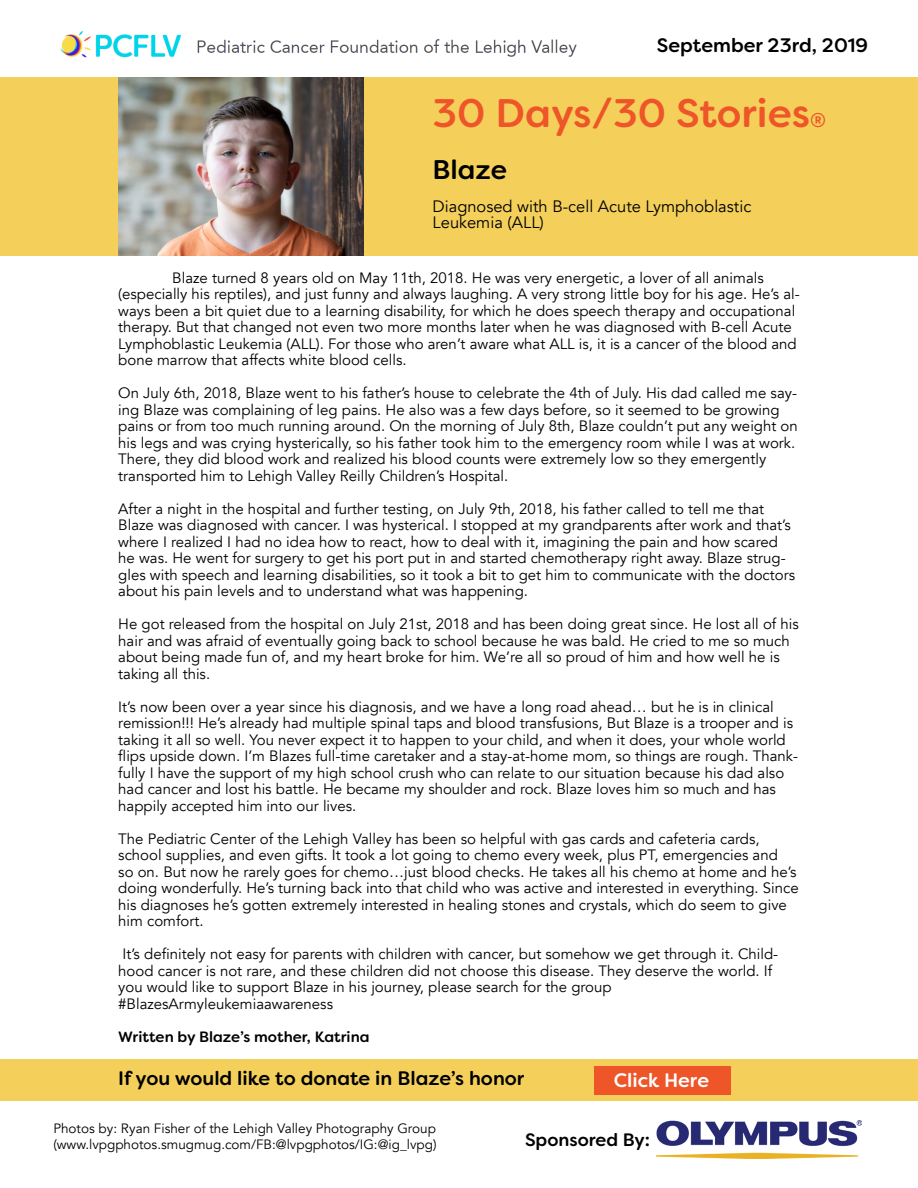
<style>
.page{position:relative;width:918px;height:1188px;background:#fff}
.page>*{position:absolute;margin:0;border:0;box-sizing:border-box;transform-origin:0 0}
.t1{font:500 39.9px "Filson Soft";color:#ee5528}
.t2{font:500 27px "Filson Soft";color:#000}
.t3{font:500 19.5px "Filson Soft";color:#000}
.t4{font:500 19.5px "Filson Soft";color:#fff}
.t5{font:500 18px "Filson Soft";color:#000}
.t6{font:16.5px/16.5px "Avenir";color:#000}
.t7{font:15px/16.5px "Avenir";color:#000}
.t8{font:500 15px "Filson Soft";color:#000}
.t9{font:13.5px/16.2px "Avenir";color:#000}
.s1{font-size:19.95px}
</style>
<div class="page">
<div style="left:0;top:77px;width:918px;height:179px;background:#f4d05b"></div>
<img style="left:60px;top:31px;width:517px;height:27px">
<img style="left:118px;top:77px;width:245px;height:179px">
<div style="left:0;top:1059px;width:918px;height:42px;background:#f4d05b"></div>
<img style="left:657px;top:1120px;width:205px;height:39px">
<div style="left:594px;top:1066px;width:136px;height:28px;background:#ee5528"></div>
<h3 class="t3" style="left:657px;top:32px;width:213px">September 23rd, 2019</h3>
<h1 class="t1" style="left:433px;top:87px;width:395px">30 Days/30 Stories<span class="s1">®</span></h1>
<h2 class="t2" style="left:433px;top:152px;width:76px">Blaze</h2>
<p class="t6" style="left:433px;top:198px;width:320px">Diagnosed with B-cell Acute Lymphoblastic<br>Leukemia (ALL)</p>
<p class="t7" style="left:118px;top:270px;width:683px;text-indent:54px">Blaze turned 8 years old on May 11th, 2018. He was very energetic, a lover of all animals (especially his reptiles), and just funny and always laughing. A very strong little boy for his age. He’s al&shy;ways been a bit quiet due to a learning disability, for which he does speech therapy and occupational therapy. But that changed not even two more months later when he was diagnosed with B-cell Acute Lymphoblastic Leukemia (ALL). For those who aren’t aware what ALL is, it is a cancer of the blood and bone marrow that affects white blood cells.</p>
<p class="t7" style="left:118px;top:385px;width:681px">On July 6th, 2018, Blaze went to his father’s house to celebrate the 4th of July. His dad called me say&shy;ing Blaze was complaining of leg pains. He also was a few days before, so it seemed to be growing pains or from too much running around. On the morning of July 8th, Blaze couldn’t put any weight on his legs and was crying hysterically, so his father took him to the emergency room while I was at work.<br>There, they did blood work and realized his blood counts were extremely low so they emergently transported him to Lehigh Valley Reilly Children’s Hospital.</p>
<p class="t7" style="left:118px;top:501px;width:678px">After a night in the hospital and further testing, on July 9th, 2018, his father called to tell me that Blaze was diagnosed with cancer. I was hysterical. I stopped at my grandparents after work and that’s where I realized I had no idea how to react, how to deal with it, imagining the pain and how scared he was. He went for surgery to get his port put in and started chemotherapy right away. Blaze strug&shy;gles with speech and learning disabilities, so it took a bit to get him to communicate with the doctors about his pain levels and to understand what was happening.</p>
<p class="t7" style="left:118px;top:616px;width:682px">He got released from the hospital on July 21st, 2018 and has been doing great since. He lost all of his hair and was afraid of eventually going back to school because he was bald. He cried to me so much about being made fun of, and my heart broke for him. We’re all so proud of him and how well he is taking all this.</p>
<p class="t7" style="left:118px;top:699px;width:681px">It’s now been over a year since his diagnosis, and we have a long road ahead… but he is in clinical remission!!! He’s already had multiple spinal taps and blood transfusions, But Blaze is a trooper and is taking it all so well. You never expect it to happen to your child, and when it does, your whole world flips upside down. I’m Blazes full-time caretaker and a stay-at-home mom, so things are rough. Thank&shy;fully I have the support of my high school crush who can relate to our situation because his dad also had cancer and lost his battle. He became my shoulder and rock. Blaze loves him so much and has happily accepted him into our lives.</p>
<p class="t7" style="left:118px;top:831px;width:682px">The Pediatric Center of the Lehigh Valley has been so helpful with gas cards and cafeteria cards, school supplies, and even gifts. It took a lot going to chemo every week, plus PT, emergencies and<br>so on. But now he rarely goes for chemo…just blood checks. He takes all his chemo at home and he’s doing wonderfully. He’s turning back into that child who was active and interested in everything. Since his diagnoses he’s gotten extremely interested in healing stones and crystals, which do seem to give him comfort.</p>
<p class="t7" style="left:118px;top:946px;width:661px">It’s definitely not easy for parents with children with cancer, but somehow we get through it. Child&shy;hood cancer is not rare, and these children did not choose this disease. They deserve the world. If you would like to support Blaze in his journey, please search for the group #BlazesArmyleukemiaawareness</p>
<p class="t8" style="left:118px;top:1027px;width:253px">Written by Blaze’s mother, Katrina</p>
<h3 class="t3" style="left:118px;top:1066px;width:408px">If you would like to donate in Blaze’s honor</h3>
<h3 class="t4" style="left:614px;top:1068px;width:97px">Click Here</h3>
<p class="t9" style="left:53px;top:1120px;width:385px">Photos by: Ryan Fisher of the Lehigh Valley Photography Group (www.lvpgphotos.smugmug.com/FB:@lvpgphotos/IG:@ig_lvpg)</p>
<p class="t5" style="left:525px;top:1128px;width:127px">Sponsored By:</p>
</div>
